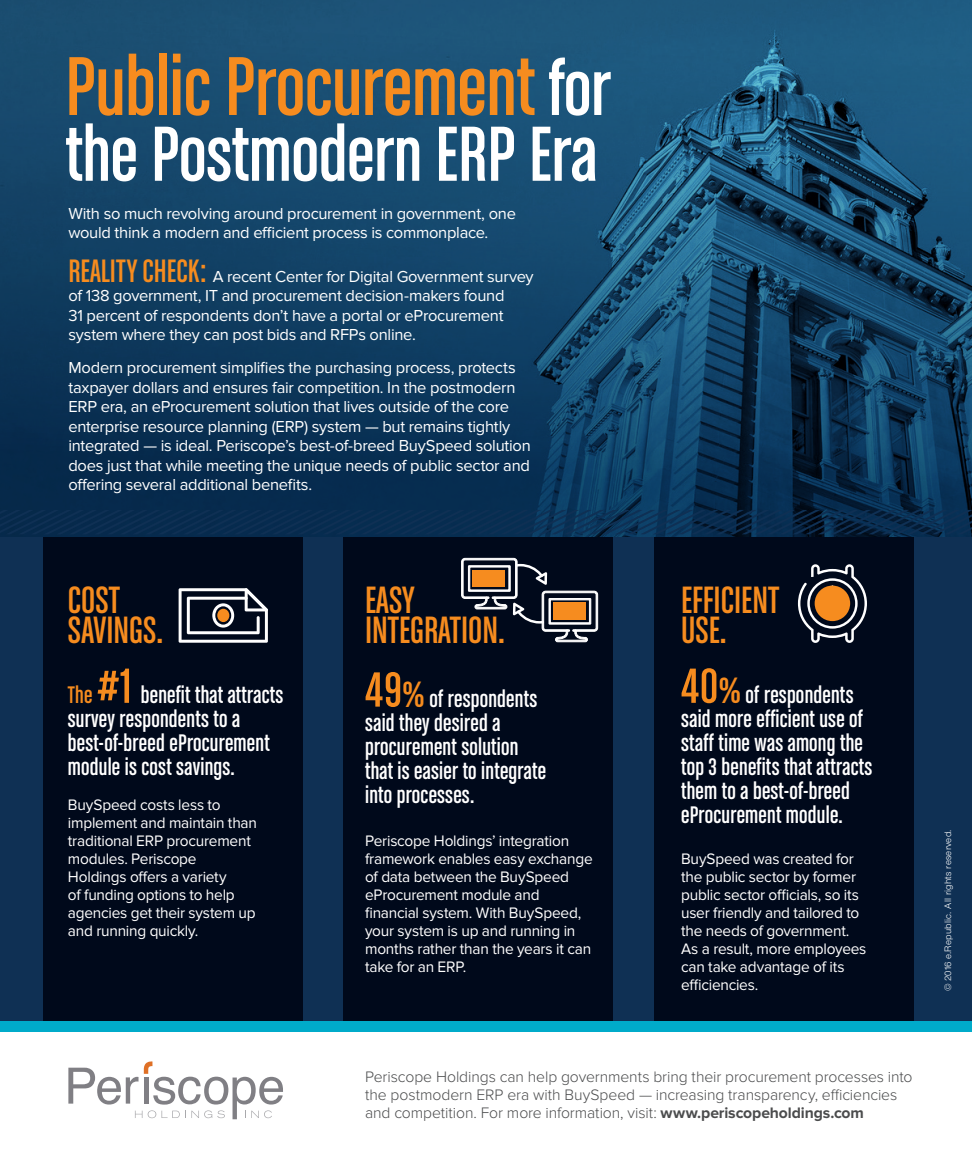
<style>
.page{position:relative;width:972px;height:1161px;background:#fff}
.page>*{position:absolute;margin:0;border:0;box-sizing:border-box;transform-origin:0 0}
.t1{font:88.65px "Chalet Comprime Cologne Sixty";color:#f68c1f}
.t2{font:82.95px "Chalet Comprime Cologne Sixty";color:#fff}
.t3{font:40.5px/30px "Chalet Comprime Cologne Sixty";color:#f68c1f}
.t4{font:25.5px/24px "Chalet Comprime Cologne Sixty";letter-spacing:.01em;color:#fff}
.t5{font:16.5px/19.5px "Proxima Nova";letter-spacing:-.015em;color:#fff}
.t6{font:15.75px/18px "Proxima Nova";letter-spacing:-.015em;color:#fff}
.t7{font:300 15.75px/18px "Proxima Nova";letter-spacing:-.005em;color:#4b4c4d}
.t8{font:9.75px "Nimbus San Nov";letter-spacing:.02em;color:#fff}
.s1{font-size:82.95px;color:#fff}
.s2{font-family:"Chalet Comprime Cologne Sixty";font-size:34.5px;color:#f68c1f}
.s3{color:#f68c1f}
.s4{font-size:52.5px;color:#f68c1f}
.s5{font-size:39px;color:#f68c1f}
.s6{font-weight:700}
</style>
<div class="page">
<svg style="left:0;top:0;width:972px;height:537px;background:#134468"></svg>
<div style="left:0;top:537px;width:972px;height:492px;background:#0f3054"></div>
<svg style="left:0;top:510px;width:972px;height:24px;background:#092c4f"></svg>
<div style="left:343px;top:537px;width:270px;height:490px;background:#00091b"></div>
<svg style="left:68px;top:1061px;width:215px;height:58px"></svg>
<div style="left:654px;top:537px;width:260px;height:488px;background:#00091b"></div>
<svg style="left:798px;top:564px;width:69px;height:79px"></svg>
<div style="left:815px;top:586px;width:35px;height:35px;background:#f68c1f;border-radius:50%"></div>
<div style="left:43px;top:537px;width:259px;height:488px;background:#00091b"></div>
<div style="left:0;top:1021px;width:972px;height:11px;background:#00abca"></div>
<svg style="left:179px;top:588px;width:89px;height:55px"></svg>
<div style="left:217px;top:609px;width:12px;height:13px;background:#f68c1f;border-radius:50%"></div>
<svg style="left:461px;top:558px;width:137px;height:85px"></svg>
<div style="left:554px;top:603px;width:32px;height:17px;background:#f68c1f"></div>
<p class="t1" style="left:65px;top:38px;width:547px">Public Procurement <span class="s1">for</span></p>
<p class="t2" style="left:65px;top:108px;width:534px">the Postmodern ERP Era</p>
<p class="t5" style="left:68px;top:204px;width:449px">With so much revolving around procurement in government, one would think a modern and efficient process is commonplace.</p>
<p class="t5" style="left:68px;top:267px;width:467px"><span class="s2">REALITY CHECK:</span> A recent Center for Digital Government survey of 138 government, IT and procurement decision-makers found<br>31 percent of respondents don’t have a portal or eProcurement system where they can post bids and RFPs online.</p>
<p class="t5" style="left:68px;top:358px;width:464px">Modern procurement simplifies the purchasing process, protects taxpayer dollars and ensures fair competition. In the postmodern ERP era, an eProcurement solution that lives outside of the core enterprise resource planning (ERP) system — but remains tightly integrated — is ideal. Periscope’s best-of-breed BuySpeed solution does just that while meeting the unique needs of public sector and offering several additional benefits.</p>
<p class="t3" style="left:68px;top:584px;width:97px">COST<br>SAVINGS.</p>
<p class="t4" style="left:68px;top:682px;width:217px"><span class="s3">The</span> <span class="s4">#1</span> benefit that attracts survey respondents to a best-of-breed eProcurement module is cost savings.</p>
<p class="t6" style="left:68px;top:796px;width:191px">BuySpeed costs less to implement and maintain than traditional ERP procurement modules. Periscope<br>Holdings offers a variety<br>of funding options to help agencies get their system up and running quickly.</p>
<p class="t3" style="left:365px;top:584px;width:141px">EASY<br>INTEGRATION.</p>
<p class="t4" style="left:365px;top:686px;width:182px"><span class="s4">49</span><span class="s5">%</span> of respondents said they desired a procurement solution that is easier to integrate into processes.</p>
<p class="t6" style="left:365px;top:832px;width:229px">Periscope Holdings’ integration framework enables easy exchange of data between the BuySpeed eProcurement module and financial system. With BuySpeed, your system is up and running in months rather than the years it can take for an ERP.</p>
<p class="t3" style="left:681px;top:584px;width:100px">EFFICIENT<br>USE.</p>
<p class="t4" style="left:681px;top:682px;width:193px"><span class="s4">40</span><span class="s5">%</span> of respondents said more efficient use of staff time was among the top 3 benefits that attracts them to a best-of-breed eProcurement module.</p>
<p class="t6" style="left:681px;top:850px;width:187px">BuySpeed was created for the public sector by former public sector officials, so its user friendly and tailored to the needs of government.<br>As a result, more employees can take advantage of its efficiencies.</p>
<p class="t7" style="left:365px;top:1068px;width:549px">Periscope Holdings can help governments bring their procurement processes into the postmodern ERP era with BuySpeed — increasing transparency, efficiencies and competition. For more information, visit: <span class="s6">www.periscopeholdings.com</span></p>
<p class="t8" style="left:942px;top:991px;width:163px;rotate:-90deg">© 2016 e.Republic. All rights reserved.</p>
</div>
